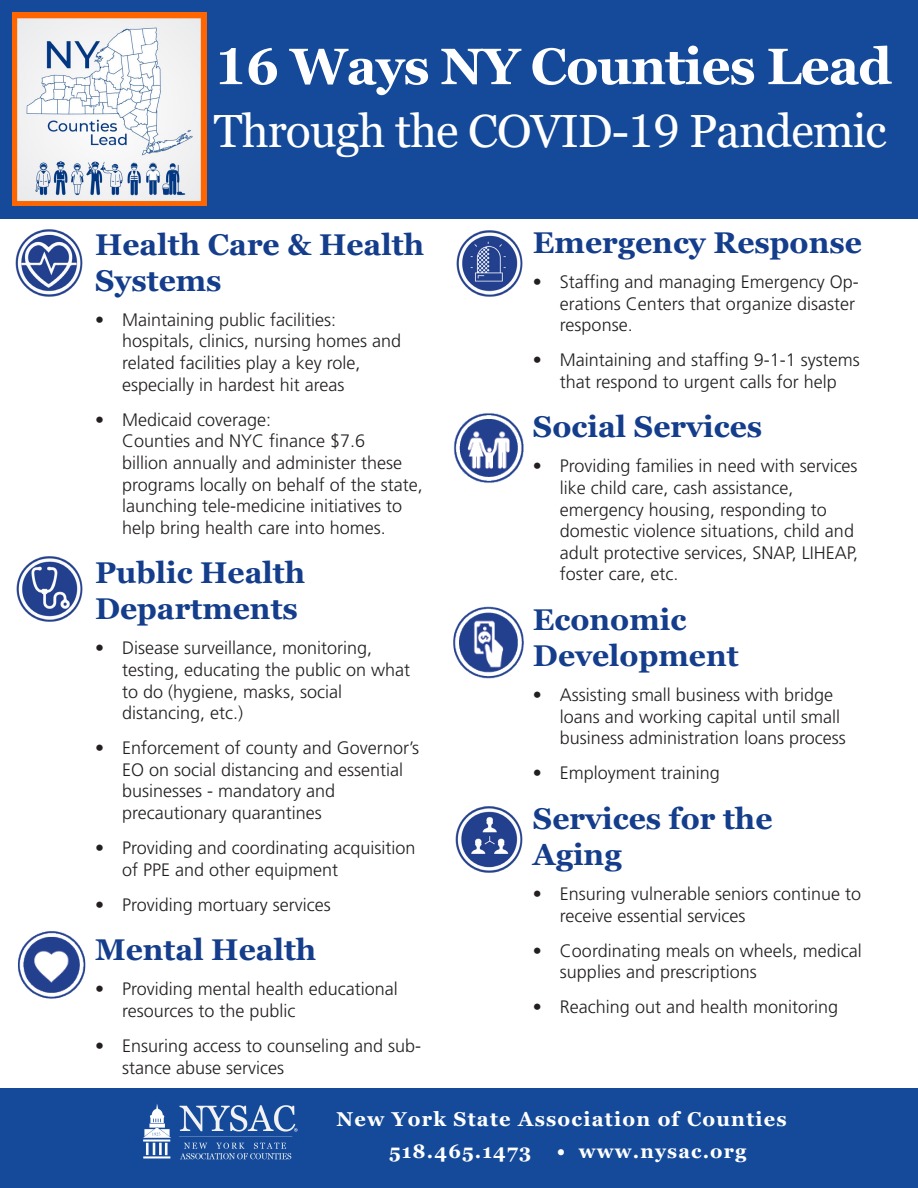
<style>
.page{position:relative;width:918px;height:1188px;background:#fff}
.page>*{position:absolute;margin:0;border:0;box-sizing:border-box;transform-origin:0 0}
.t1{font:700 51px "Georgia";letter-spacing:-.02em;color:#fff}
.t2{font:46.5px "Georgia";letter-spacing:-.02em;color:#fff}
.t3{font:700 30px/36px "Georgia";color:#143d8c}
.Subheading{font:700 20.1px "Georgia";letter-spacing:.06em;color:#fff}
.Subheading-2{font:700 19.5px "Georgia";letter-spacing:.06em;color:#fff}
.t4{font:300 18px/21.6px "Frutiger";color:#231f20}
</style>
<div class="page">
<div style="left:0;top:1089px;width:918px;height:99px;background:#144a99"></div>
<div style="left:0;top:0;width:918px;height:218px;background:#144a99"></div>
<img style="left:143px;top:1104px;width:154px;height:56px">
<img style="left:13px;top:12px;width:193px;height:194px">
<img style="left:18px;top:931px;width:68px;height:68px">
<img style="left:453px;top:606px;width:71px;height:73px">
<img style="left:453px;top:413px;width:71px;height:70px">
<img style="left:455px;top:806px;width:68px;height:67px">
<img style="left:456px;top:230px;width:67px;height:67px">
<img style="left:15px;top:229px;width:68px;height:68px">
<img style="left:16px;top:556px;width:67px;height:66px">
<p class="t1" style="left:214px;top:34px;width:680px">16 Ways NY Counties Lead</p>
<p class="t2" style="left:214px;top:103px;width:674px">Through the COVID-19 Pandemic</p>
<p class="t3" style="left:95px;top:226px;width:331px">Health Care &amp; Health<br>Systems</p>
<p class="t4" style="left:122px;top:309px;width:281px;text-indent:-27px">• Maintaining public facilities: hospitals, clinics, nursing homes and related facilities play a key role, especially in hardest hit areas</p>
<p class="t4" style="left:122px;top:409px;width:302px;text-indent:-27px">• Medicaid coverage:<br>Counties and NYC finance $7.6<br>billion annually and administer these programs locally on behalf of the state, launching tele-medicine initiatives to help bring health care into homes.</p>
<p class="t3" style="left:95px;top:555px;width:212px">Public Health<br>Departments</p>
<p class="t4" style="left:122px;top:638px;width:290px;text-indent:-27px">• Disease surveillance, monitoring, testing, educating the public on what to do (hygiene, masks, social distancing, etc.)</p>
<p class="t4" style="left:122px;top:738px;width:299px;text-indent:-27px">• Enforcement of county and Governor’s EO on social distancing and essential businesses - mandatory and precautionary quarantines</p>
<p class="t4" style="left:122px;top:837px;width:295px;text-indent:-27px">• Providing and coordinating acquisition of PPE and other equipment</p>
<p class="t4" style="left:95px;top:894px;width:237px">• Providing mortuary services</p>
<p class="t3" style="left:95px;top:932px;width:223px">Mental Health</p>
<p class="t4" style="left:122px;top:979px;width:277px;text-indent:-27px">• Providing mental health educational resources to the public</p>
<p class="t4" style="left:122px;top:1035px;width:301px;text-indent:-27px">• Ensuring access to counseling and sub&shy;stance abuse services</p>
<p class="t3" style="left:533px;top:225px;width:330px">Emergency Response</p>
<p class="t4" style="left:560px;top:271px;width:300px;text-indent:-27px">• Staffing and managing Emergency Op&shy;erations Centers that organize disaster response.</p>
<p class="t4" style="left:533px;top:350px;width:328px;text-align:center">• Maintaining and staffing 9-1-1 systems that respond to urgent calls for help</p>
<p class="t3" style="left:533px;top:409px;width:231px">Social Services</p>
<p class="t4" style="left:560px;top:456px;width:300px;text-indent:-27px">• Providing families in need with services like child care, cash assistance, emergency housing, responding to domestic violence situations, child and adult protective services, SNAP, LIHEAP, foster care, etc.</p>
<p class="t3" style="left:533px;top:602px;width:207px">Economic<br>Development</p>
<p class="t4" style="left:560px;top:684px;width:287px;text-indent:-27px">• Assisting small business with bridge loans and working capital until small business administration loans process</p>
<p class="t4" style="left:533px;top:763px;width:189px">• Employment training</p>
<p class="t3" style="left:533px;top:801px;width:241px">Services for the<br>Aging</p>
<p class="t4" style="left:560px;top:883px;width:303px;text-indent:-27px">• Ensuring vulnerable seniors continue to receive essential services</p>
<p class="t4" style="left:560px;top:940px;width:303px;text-indent:-27px">• Coordinating meals on wheels, medical supplies and prescriptions</p>
<p class="t4" style="left:533px;top:997px;width:307px">• Reaching out and health monitoring</p>
<p class="Subheading" style="left:336px;top:1106px;width:452px">New York State Association of Counties</p>
<p class="Subheading-2" style="left:389px;top:1138px;width:144px">518.465.1473</p>
<p class="Subheading-2" style="left:557px;top:1138px;width:191px">• www.nysac.org</p>
</div>
